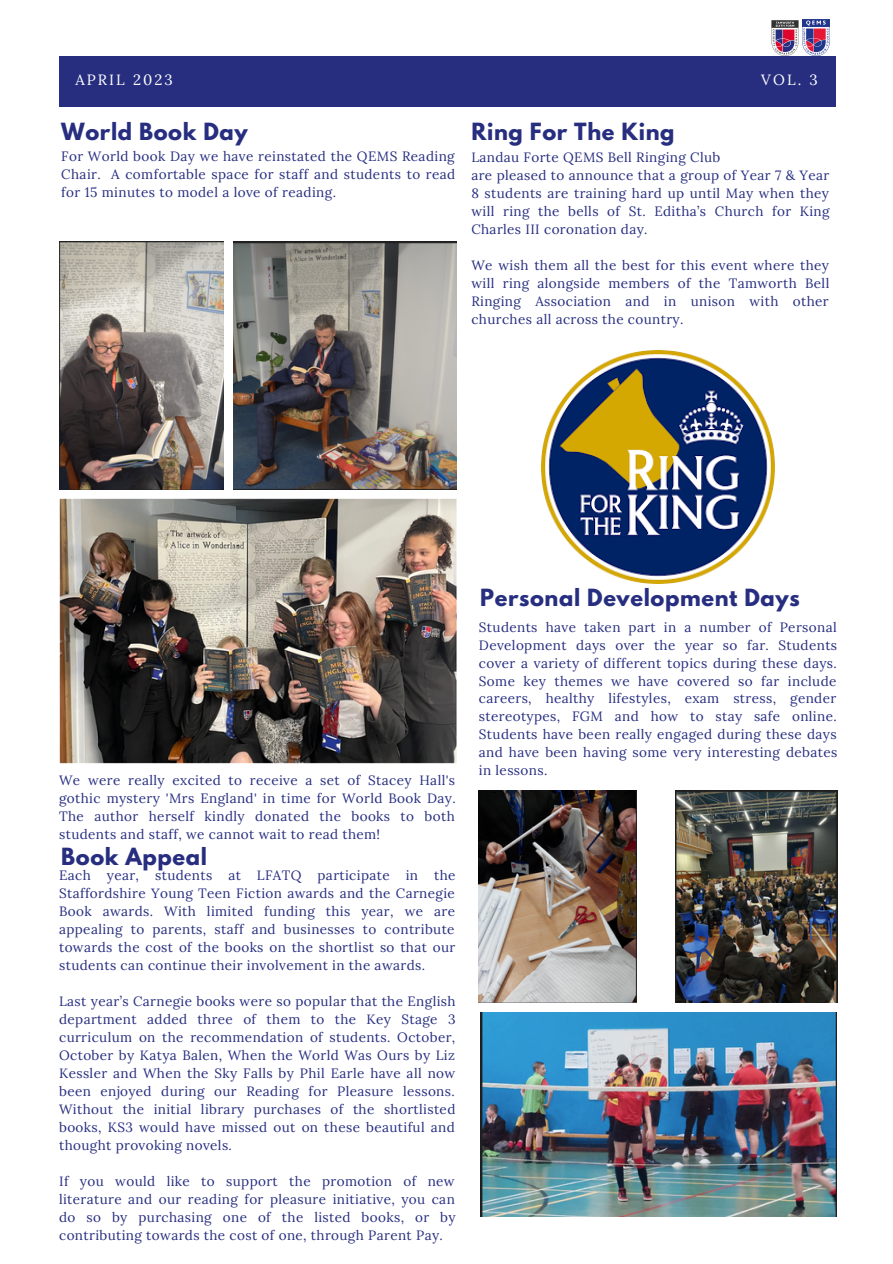
<style>
.page{position:relative;width:893px;height:1264px;background:#fff}
.page>*{position:absolute;margin:0;border:0;box-sizing:border-box;transform-origin:0 0}
.t1{font:700 21px "League Spartan";letter-spacing:.03em;color:#272e80}
.t2{font:14.85px "Lora";letter-spacing:.14em;color:#fff}
.t3{font:13.5px/18px "Lora";letter-spacing:.03em;color:#272e80;text-align:justify}
</style>
<div class="page">
<div style="left:59px;top:56px;width:776px;height:51px;background:#272e80"></div>
<img style="left:802px;top:20px;width:27px;height:36px">
<img style="left:771px;top:20px;width:27px;height:36px">
<img style="left:59px;top:242px;width:164px;height:247px">
<img style="left:233px;top:242px;width:223px;height:247px">
<img style="left:59px;top:499px;width:397px;height:264px">
<img style="left:542px;top:351px;width:232px;height:232px">
<img style="left:479px;top:790px;width:157px;height:212px">
<img style="left:676px;top:790px;width:161px;height:212px">
<img style="left:480px;top:1012px;width:356px;height:204px">
<p class="t2" style="left:75px;top:70px;width:99px">APRIL 2023</p>
<p class="t2" style="left:761px;top:70px;width:58px">VOL. 3</p>
<h1 class="t1" style="left:61px;top:121px;width:188px">World Book Day</h1>
<p class="t3" style="left:61px;top:147px;width:395px">For World book Day we have reinstated the QEMS Reading Chair. A comfortable space for staff and students to read for 15 minutes to model a love of reading.</p>
<h1 class="t1" style="left:471px;top:121px;width:205px">Ring For The King</h1>
<p class="t3" style="left:471px;top:148px;width:360px;text-align:left">Landau Forte QEMS Bell Ringing Club<br>are pleased to announce that a group of Year 7 &amp; Year 8 students are training hard up until May when they will ring the bells of St. Editha’s Church for King Charles III coronation day.</p>
<p class="t3" style="left:471px;top:256px;width:359px">We wish them all the best for this event where they will ring alongside members of the Tamworth Bell Ringing Association and in unison with other churches all across the country.</p>
<p class="t3" style="left:59px;top:770px;width:398px">We were really excited to receive a set of Stacey Hall's gothic mystery 'Mrs England' in time for World Book Day.<br>The author herself kindly donated the books to both students and staff, we cannot wait to read them!</p>
<h1 class="t1" style="left:61px;top:846px;width:147px">Book Appeal</h1>
<p class="t3" style="left:59px;top:866px;width:398px">Each year, students at LFATQ participate in the Staffordshire Young Teen Fiction awards and the Carnegie Book awards. With limited funding this year, we are appealing to parents, staff and businesses to contribute towards the cost of the books on the shortlist so that our students can continue their involvement in the awards.</p>
<p class="t3" style="left:59px;top:992px;width:398px">Last year’s Carnegie books were so popular that the English department added three of them to the Key Stage 3 curriculum on the recommendation of students. October, October by Katya Balen, When the World Was Ours by Liz Kessler and When the Sky Falls by Phil Earle have all now been enjoyed during our Reading for Pleasure lessons.<br>Without the initial library purchases of the shortlisted books, KS3 would have missed out on these beautiful and thought provoking novels.</p>
<p class="t3" style="left:59px;top:1172px;width:398px">If you would like to support the promotion of new literature and our reading for pleasure initiative, you can do so by purchasing one of the listed books, or by contributing towards the cost of one, through Parent Pay.</p>
<h1 class="t1" style="left:480px;top:587px;width:321px">Personal Development Days</h1>
<p class="t3" style="left:479px;top:617px;width:360px">Students have taken part in a number of Personal Development days over the year so far. Students cover a variety of different topics during these days.<br>Some key themes we have covered so far include careers, healthy lifestyles, exam stress, gender stereotypes, FGM and how to stay safe online.<br>Students have been really engaged during these days and have been having some very interesting debates in lessons.</p>
</div>
